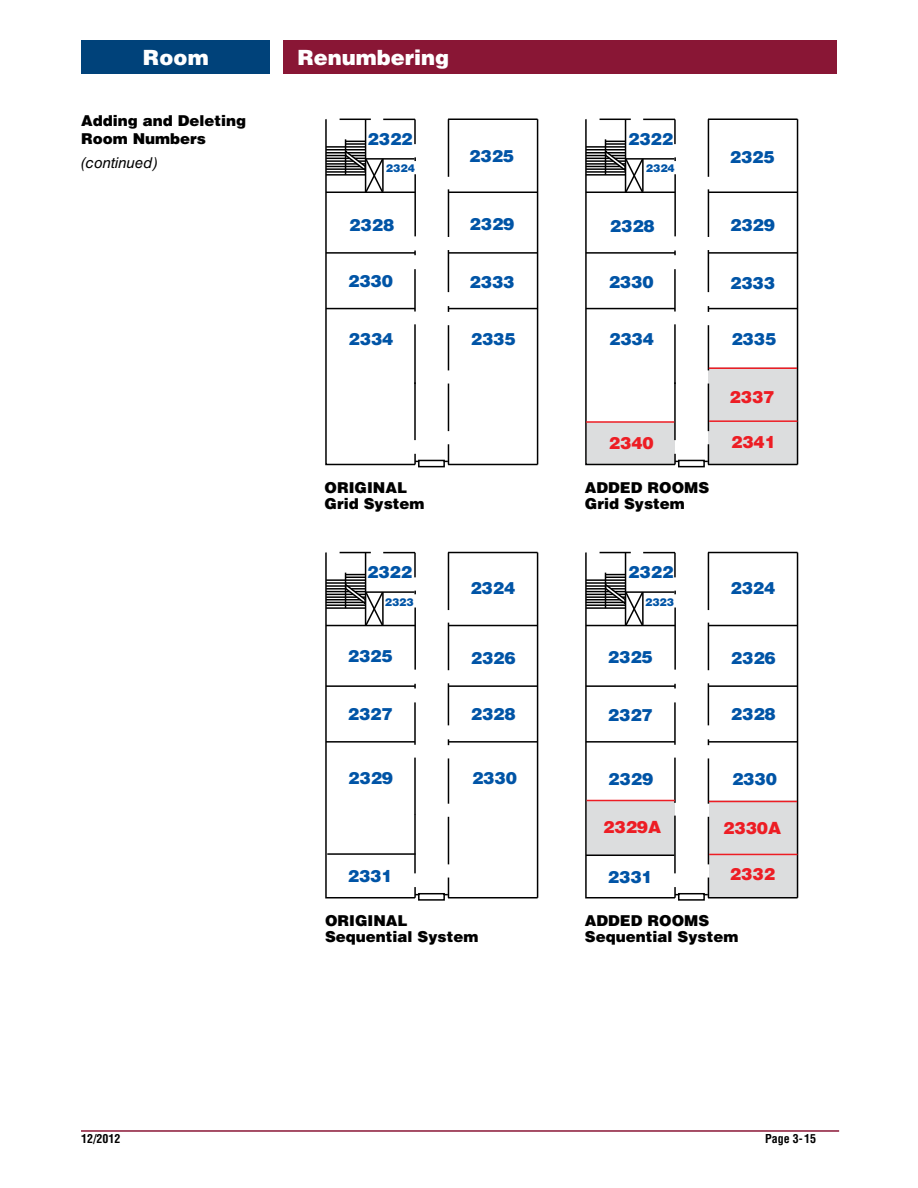
<style>
.page{position:relative;width:918px;height:1188px;background:#fff}
.page>*{position:absolute;margin:0;border:0;box-sizing:border-box;transform-origin:0 0}
.t1{font:900 21px "Helvetica LT Std";color:#fff}
.t2{font:900 16.8px "Helvetica LT Std";color:#0054a6}
.t3{font:900 16.8px "Helvetica LT Std";color:#ed1d24}
.t4{font:900 15px/16.5px "Helvetica LT Std";color:#000}
.t5{font:italic 15px "Helvetica LT Std";color:#000}
.t6{font:700 condensed 12px "Helvetica LT Std";color:#000}
.t7{font:900 10.8px "Helvetica LT Std";color:#0054a6}
</style>
<div class="page">
<div style="left:284px;top:40px;width:553px;height:34px;background:#891635"></div>
<hr style="left:81px;top:1130px;width:758px;height:2px;background:#891635">
<div style="left:81px;top:40px;width:189px;height:34px;background:#00427a"></div>
<div style="left:709px;top:801px;width:88px;height:96px;background:#dcddde"></div>
<div style="left:709px;top:368px;width:88px;height:96px;background:#dcddde"></div>
<hr style="left:448px;top:464px;width:90px;height:1px;background:#000">
<hr style="left:537px;top:119px;width:1px;height:345px;background:#000">
<hr style="left:448px;top:119px;width:1px;height:58px;background:#000">
<hr style="left:448px;top:119px;width:90px;height:1px;background:#000">
<hr style="left:448px;top:192px;width:90px;height:1px;background:#000">
<hr style="left:448px;top:252px;width:90px;height:2px;background:#000">
<hr style="left:448px;top:308px;width:90px;height:1px;background:#000">
<hr style="left:415px;top:461px;width:33px;height:1px;background:#000">
<div style="left:418px;top:460px;width:27px;height:7px;border:2px solid #000"></div>
<hr style="left:448px;top:189px;width:1px;height:48px;background:#000">
<hr style="left:448px;top:250px;width:1px;height:42px;background:#000">
<hr style="left:448px;top:325px;width:1px;height:45px;background:#000">
<hr style="left:448px;top:384px;width:1px;height:47px;background:#000">
<svg style="left:448px;top:444px;width:1px;height:20px"></svg>
<svg style="left:325px;top:118px;width:92px;height:348px"></svg>
<hr style="left:708px;top:464px;width:90px;height:1px;background:#000">
<hr style="left:797px;top:119px;width:1px;height:345px;background:#000">
<hr style="left:708px;top:119px;width:1px;height:58px;background:#000">
<hr style="left:708px;top:119px;width:90px;height:1px;background:#000">
<hr style="left:708px;top:192px;width:90px;height:1px;background:#000">
<hr style="left:708px;top:252px;width:90px;height:2px;background:#000">
<hr style="left:708px;top:308px;width:90px;height:1px;background:#000">
<hr style="left:675px;top:461px;width:33px;height:1px;background:#000">
<div style="left:678px;top:460px;width:27px;height:7px;border:2px solid #000"></div>
<hr style="left:708px;top:189px;width:1px;height:48px;background:#000">
<hr style="left:708px;top:250px;width:1px;height:42px;background:#000">
<hr style="left:708px;top:325px;width:1px;height:45px;background:#000">
<hr style="left:708px;top:384px;width:1px;height:47px;background:#000">
<svg style="left:708px;top:444px;width:1px;height:20px"></svg>
<svg style="left:585px;top:118px;width:92px;height:348px"></svg>
<hr style="left:709px;top:367px;width:88px;height:2px;background:#ed1d24">
<hr style="left:709px;top:420px;width:88px;height:2px;background:#ed1d24">
<hr style="left:586px;top:421px;width:88px;height:2px;background:#ed1d24">
<hr style="left:448px;top:897px;width:90px;height:1px;background:#000">
<hr style="left:537px;top:553px;width:1px;height:345px;background:#000">
<hr style="left:448px;top:553px;width:1px;height:57px;background:#000">
<hr style="left:448px;top:552px;width:90px;height:1px;background:#000">
<hr style="left:448px;top:625px;width:90px;height:1px;background:#000">
<hr style="left:448px;top:685px;width:90px;height:2px;background:#000">
<hr style="left:448px;top:741px;width:90px;height:2px;background:#000">
<hr style="left:415px;top:894px;width:33px;height:1px;background:#000">
<div style="left:418px;top:893px;width:27px;height:8px;border:2px solid #000"></div>
<hr style="left:448px;top:623px;width:1px;height:47px;background:#000">
<hr style="left:448px;top:683px;width:1px;height:42px;background:#000">
<hr style="left:448px;top:758px;width:1px;height:46px;background:#000">
<hr style="left:448px;top:817px;width:1px;height:47px;background:#000">
<svg style="left:448px;top:878px;width:1px;height:19px"></svg>
<svg style="left:325px;top:551px;width:92px;height:348px"></svg>
<hr style="left:708px;top:897px;width:90px;height:1px;background:#000">
<hr style="left:797px;top:553px;width:1px;height:345px;background:#000">
<hr style="left:708px;top:553px;width:1px;height:57px;background:#000">
<hr style="left:708px;top:552px;width:90px;height:1px;background:#000">
<hr style="left:708px;top:625px;width:90px;height:1px;background:#000">
<hr style="left:708px;top:685px;width:90px;height:2px;background:#000">
<hr style="left:708px;top:741px;width:90px;height:2px;background:#000">
<hr style="left:675px;top:894px;width:33px;height:1px;background:#000">
<div style="left:678px;top:893px;width:27px;height:8px;border:2px solid #000"></div>
<hr style="left:708px;top:623px;width:1px;height:47px;background:#000">
<hr style="left:708px;top:683px;width:1px;height:42px;background:#000">
<hr style="left:708px;top:758px;width:1px;height:46px;background:#000">
<hr style="left:708px;top:817px;width:1px;height:47px;background:#000">
<svg style="left:708px;top:878px;width:1px;height:19px"></svg>
<svg style="left:585px;top:551px;width:92px;height:348px"></svg>
<hr style="left:709px;top:801px;width:88px;height:1px;background:#ed1d24">
<hr style="left:709px;top:854px;width:88px;height:1px;background:#ed1d24">
<hr style="left:586px;top:855px;width:88px;height:1px;background:#000">
<hr style="left:327px;top:853px;width:89px;height:2px;background:#000">
<hr style="left:587px;top:800px;width:88px;height:1px;background:#ed1d24">
<p class="t1" style="left:143px;top:44px;width:67px">Room</p>
<p class="t1" style="left:297px;top:44px;width:153px">Renumbering</p>
<p class="t4" style="left:81px;top:111px;width:167px;line-height:18px">Adding and Deleting<br>Room Numbers</p>
<p class="t5" style="left:81px;top:154px;width:78px">(continued)</p>
<p class="t2" style="left:368px;top:128px;width:46px">2322</p>
<p class="t7" style="left:386px;top:161px;width:30px">2324</p>
<p class="t2" style="left:469px;top:145px;width:46px">2325</p>
<p class="t2" style="left:628px;top:128px;width:46px">2322</p>
<p class="t7" style="left:646px;top:161px;width:30px">2324</p>
<p class="t2" style="left:730px;top:145px;width:46px">2325</p>
<p class="t2" style="left:349px;top:214px;width:46px">2328</p>
<p class="t2" style="left:470px;top:213px;width:46px">2329</p>
<p class="t2" style="left:610px;top:215px;width:46px">2328</p>
<p class="t2" style="left:730px;top:214px;width:46px">2329</p>
<p class="t2" style="left:348px;top:270px;width:46px">2330</p>
<p class="t2" style="left:470px;top:271px;width:46px">2333</p>
<p class="t2" style="left:609px;top:271px;width:46px">2330</p>
<p class="t2" style="left:730px;top:272px;width:46px">2333</p>
<p class="t2" style="left:349px;top:328px;width:46px">2334</p>
<p class="t2" style="left:471px;top:328px;width:46px">2335</p>
<p class="t2" style="left:609px;top:328px;width:46px">2334</p>
<p class="t2" style="left:731px;top:328px;width:46px">2335</p>
<p class="t3" style="left:730px;top:386px;width:46px">2337</p>
<p class="t3" style="left:609px;top:432px;width:46px">2340</p>
<p class="t3" style="left:731px;top:431px;width:46px">2341</p>
<p class="t4" style="left:325px;top:479px;width:102px">ORIGINAL<br>Grid System</p>
<p class="t4" style="left:585px;top:479px;width:126px">ADDED ROOMS<br>Grid System</p>
<p class="t2" style="left:367px;top:561px;width:46px">2322</p>
<p class="t7" style="left:385px;top:595px;width:30px">2323</p>
<p class="t2" style="left:470px;top:577px;width:46px">2324</p>
<p class="t2" style="left:628px;top:561px;width:46px">2322</p>
<p class="t7" style="left:645px;top:595px;width:30px">2323</p>
<p class="t2" style="left:730px;top:577px;width:46px">2324</p>
<p class="t2" style="left:348px;top:645px;width:46px">2325</p>
<p class="t2" style="left:471px;top:647px;width:46px">2326</p>
<p class="t2" style="left:608px;top:646px;width:46px">2325</p>
<p class="t2" style="left:731px;top:647px;width:46px">2326</p>
<p class="t2" style="left:348px;top:703px;width:46px">2327</p>
<p class="t2" style="left:471px;top:703px;width:46px">2328</p>
<p class="t2" style="left:608px;top:704px;width:46px">2327</p>
<p class="t2" style="left:731px;top:703px;width:46px">2328</p>
<p class="t2" style="left:348px;top:767px;width:46px">2329</p>
<p class="t2" style="left:472px;top:767px;width:46px">2330</p>
<p class="t2" style="left:608px;top:768px;width:46px">2329</p>
<p class="t2" style="left:732px;top:768px;width:46px">2330</p>
<p class="t3" style="left:603px;top:816px;width:60px">2329A</p>
<p class="t3" style="left:723px;top:817px;width:60px">2330A</p>
<p class="t2" style="left:348px;top:865px;width:46px">2331</p>
<p class="t3" style="left:730px;top:863px;width:46px">2332</p>
<p class="t2" style="left:608px;top:865px;width:46px">2331</p>
<p class="t4" style="left:325px;top:912px;width:155px">ORIGINAL<br>Sequential System</p>
<p class="t4" style="left:585px;top:912px;width:155px">ADDED ROOMS<br>Sequential System</p>
<p class="t6" style="left:81px;top:1131px;width:41px">12/2012</p>
<p class="t6" style="left:765px;top:1131px;width:52px">Page 3-15</p>
</div>
